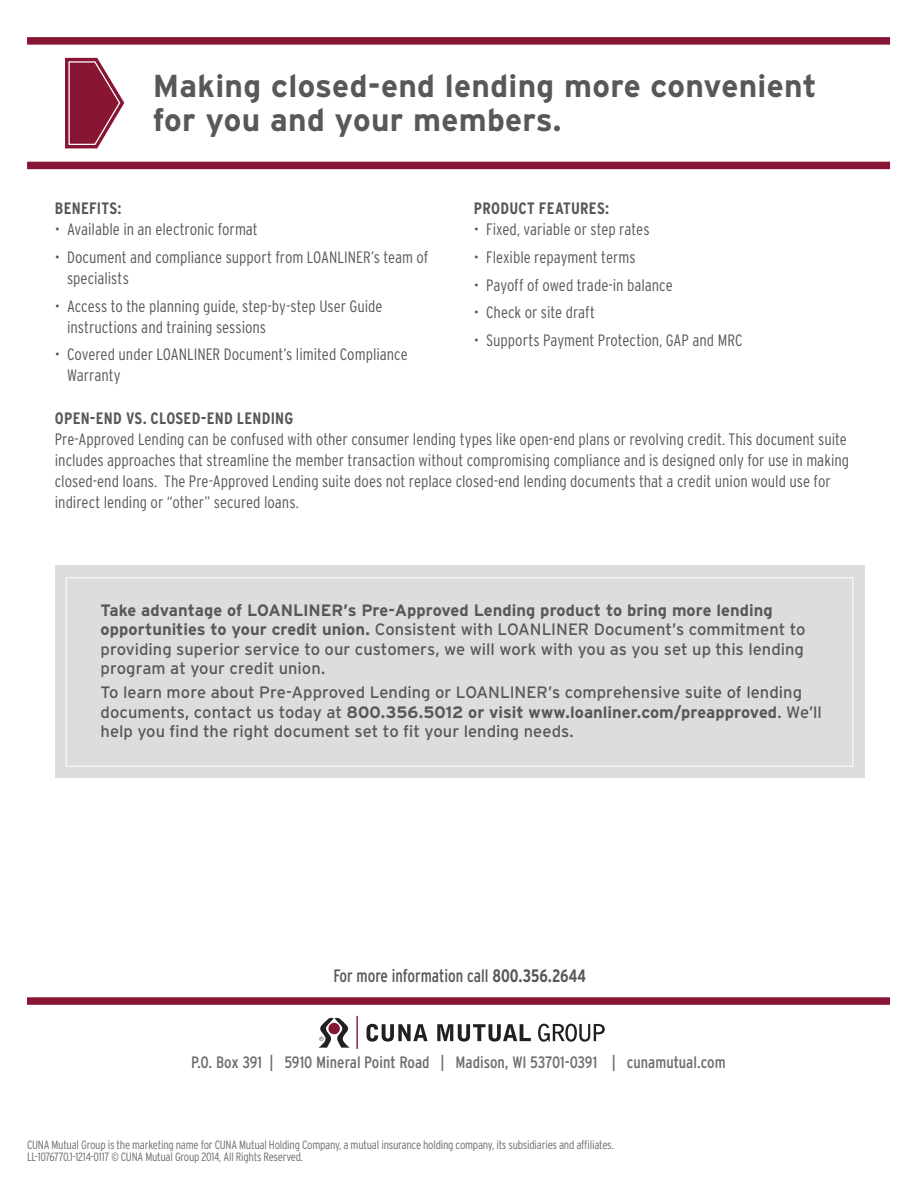
<style>
.page{position:relative;width:918px;height:1188px;background:#fff}
.page>*{position:absolute;margin:0;border:0;box-sizing:border-box;transform-origin:0 0}
.t1{font:700 31.65px/34.7px "Interstate";letter-spacing:.01em;color:#57585a}
.t2{font:condensed 18px "Interstate";color:#57585a;scale:.93 1}
.t3{font:300 condensed 16.5px/21px "Interstate";color:#57585a}
.t4{font:16.5px/19.5px "Interstate";color:#57585a}
.t5{font:condensed 16.5px "Interstate";color:#6c6d70}
.t6{font:700 condensed 16.5px "Interstate";letter-spacing:.015em;color:#57585a}
.t7{font:300 condensed 12px/12px "Interstate";letter-spacing:-.02em;color:#6c6d70}
.s1{font-weight:700}
</style>
<div class="page">
<div style="left:27px;top:37px;width:863px;height:8px;background:#881534"></div>
<div style="left:27px;top:162px;width:863px;height:7px;background:#881534"></div>
<svg style="left:65px;top:58px;width:59px;height:90px"></svg>
<div style="left:55px;top:566px;width:809px;height:212px;background:#dcdddf"></div>
<div style="left:66px;top:577px;width:787px;height:190px;border:1px solid #fff"></div>
<div style="left:27px;top:997px;width:863px;height:8px;background:#881534"></div>
<hr style="left:356px;top:1016px;width:2px;height:33px;background:#881534">
<svg style="left:367px;top:1024px;width:61px;height:18px"></svg>
<svg style="left:437px;top:1024px;width:94px;height:18px"></svg>
<svg style="left:538px;top:1024px;width:67px;height:18px"></svg>
<svg style="left:318px;top:1017px;width:32px;height:31px"></svg>
<h1 class="t1" style="left:153px;top:68px;width:666px">Making closed-end lending more convenient for you and your members.</h1>
<p class="t6" style="left:55px;top:199px;width:68px">BENEFITS:</p>
<p class="t3" style="left:55px;top:219px;width:205px">• Available in an electronic format</p>
<p class="t3" style="left:67px;top:246px;width:363px;text-indent:-12px">• Document and compliance support from LOANLINER’s team of specialists</p>
<p class="t3" style="left:67px;top:295px;width:317px;text-indent:-12px">• Access to the planning guide, step-by-step User Guide instructions and training sessions</p>
<p class="t3" style="left:67px;top:344px;width:342px;text-indent:-12px">• Covered under LOANLINER Document’s limited Compliance<br>Warranty</p>
<p class="t6" style="left:474px;top:199px;width:137px">PRODUCT FEATURES:</p>
<p class="t3" style="left:474px;top:219px;width:177px">• Fixed, variable or step rates</p>
<p class="t3" style="left:474px;top:246px;width:163px">• Flexible repayment terms</p>
<p class="t3" style="left:474px;top:274px;width:200px">• Payoff of owed trade-in balance</p>
<p class="t3" style="left:474px;top:302px;width:123px">• Check or site draft</p>
<p class="t3" style="left:474px;top:330px;width:270px">• Supports Payment Protection, GAP and MRC</p>
<p class="t6" style="left:55px;top:409px;width:240px">OPEN-END VS. CLOSED-END LENDING</p>
<p class="t3" style="left:55px;top:428px;width:796px">Pre-Approved Lending can be confused with other consumer lending types like open-end plans or revolving credit. This document suite includes approaches that streamline the member transaction without compromising compliance and is designed only for use in making closed-end loans. The Pre-Approved Lending suite does not replace closed-end lending documents that a credit union would use for indirect lending or “other” secured loans.</p>
<p class="t4" style="left:101px;top:600px;width:706px"><span class="s1">Take advantage of LOANLINER’s Pre-Approved Lending product to bring more lending opportunities to your credit union.</span> Consistent with LOANLINER Document’s commitment to providing superior service to our customers, we will work with you as you set up this lending program at your credit union.</p>
<p class="t4" style="left:101px;top:683px;width:723px">To learn more about Pre-Approved Lending or LOANLINER’s comprehensive suite of lending documents, contact us today at <span class="s1">800.356.5012 or visit www.loanliner.com/preapproved</span>. We’ll help you find the right document set to fit your lending needs.</p>
<p class="t2" style="left:333px;top:966px;width:273px">For more information call <span class="s1">800.356.2644</span></p>
<p class="t5" style="left:191px;top:1053px;width:536px">P.O. Box 391 | 5910 Mineral Point Road | Madison, WI 53701-0391 | cunamutual.com</p>
<p class="t7" style="left:27px;top:1139px;width:588px">CUNA Mutual Group is the marketing name for CUNA Mutual Holding Company, a mutual insurance holding company, its subsidiaries and affiliates.<br>LL-1076770.1-1214-0117 © CUNA Mutual Group 2014, All Rights Reserved.</p>
</div>
